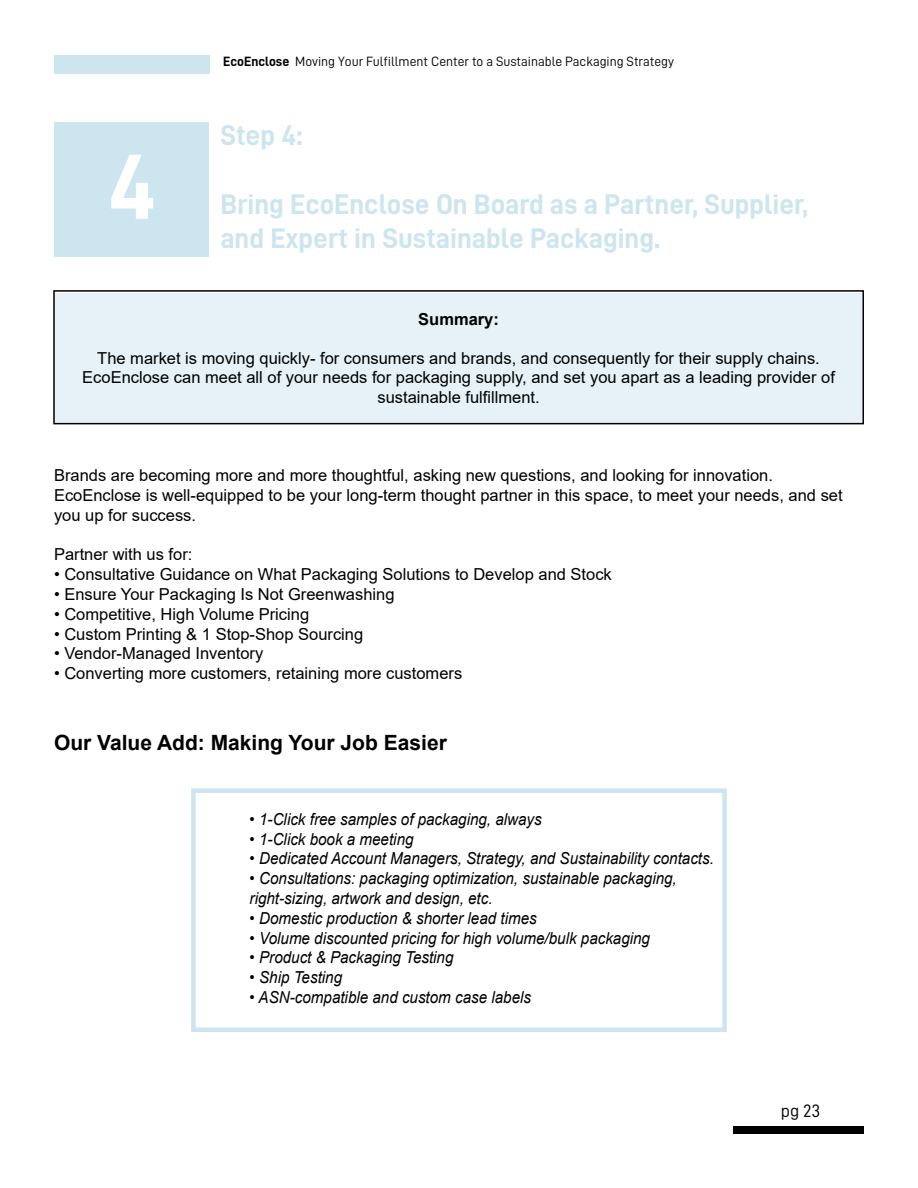
<style>
.page{position:relative;width:918px;height:1188px;background:#fff}
.page>*{position:absolute;margin:0;border:0;box-sizing:border-box;transform-origin:0 0}
.t1{font:93px "D DIN Bold";color:#fff}
.t2{font:28.5px/34.2px "D DIN Bold";color:#cce5ee}
.t3{font:700 21px "Arial";color:#000}
.t4{font:18px "D DIN";color:#000}
.t5{font:16.5px/19.5px "Arial";color:#000;text-align:center}
.t6{font:italic 16.5px/19.8px "Arial";color:#000;scale:.92 1}
.t7{font:700 16.5px "Arial";color:#000}
.t8{font:13.5px "D DIN";color:#000}
.s1{font-family:"D DIN Bold"}
</style>
<div class="page">
<div style="left:55px;top:55px;width:155px;height:19px;background:#cce5ee"></div>
<div style="left:734px;top:1127px;width:130px;height:7px;background:#000"></div>
<div style="left:55px;top:122px;width:154px;height:134px;background:#cce5ee"></div>
<div style="left:55px;top:293px;width:809px;height:130px;background:#e6f2f7"></div>
<div style="left:53px;top:290px;width:811px;height:134px;border:2px solid #000"></div>
<div style="left:191px;top:788px;width:536px;height:244px;border:4px solid #cce5ee"></div>
<p class="t8" style="left:223px;top:54px;width:452px"><span class="s1">EcoEnclose</span> Moving Your Fulfillment Center to a Sustainable Packaging Strategy</p>
<h1 class="t1" style="left:108px;top:135px;width:50px">4</h1>
<h2 class="t2" style="left:220px;top:118px;width:84px">Step 4:</h2>
<h2 class="t2" style="left:220px;top:186px;width:589px">Bring EcoEnclose On Board as a Partner, Supplier, and Expert in Sustainable Packaging.</h2>
<p class="t7" style="left:418px;top:307px;width:82px">Summary:</p>
<p class="t5" style="left:82px;top:348px;width:754px">The market is moving quickly- for consumers and brands, and consequently for their supply chains.<br>EcoEnclose can meet all of your needs for packaging supply, and set you apart as a leading provider of sustainable fulfillment.</p>
<p class="t5" style="left:54px;top:465px;width:790px;text-align:left">Brands are becoming more and more thoughtful, asking new questions, and looking for innovation.<br>EcoEnclose is well-equipped to be your long-term thought partner in this space, to meet your needs, and set you up for success.</p>
<p class="t5" style="left:54px;top:545px;width:140px">Partner with us for:</p>
<p class="t5" style="left:54px;top:565px;width:559px">• Consultative Guidance on What Packaging Solutions to Develop and Stock</p>
<p class="t5" style="left:54px;top:584px;width:342px">• Ensure Your Packaging Is Not Greenwashing</p>
<p class="t5" style="left:54px;top:604px;width:257px">• Competitive, High Volume Pricing</p>
<p class="t5" style="left:54px;top:624px;width:311px">• Custom Printing &amp; 1 Stop-Shop Sourcing</p>
<p class="t5" style="left:54px;top:644px;width:211px">• Vendor-Managed Inventory</p>
<p class="t5" style="left:54px;top:664px;width:410px">• Converting more customers, retaining more customers</p>
<p class="t3" style="left:54px;top:728px;width:394px">Our Value Add: Making Your Job Easier</p>
<p class="t6" style="left:250px;top:809px;width:319px">• 1-Click free samples of packaging, always</p>
<p class="t6" style="left:250px;top:829px;width:180px">• 1-Click book a meeting</p>
<p class="t6" style="left:250px;top:849px;width:506px">• Dedicated Account Managers, Strategy, and Sustainability contacts.</p>
<p class="t6" style="left:250px;top:869px;width:466px">• Consultations: packaging optimization, sustainable packaging, right-sizing, artwork and design, etc.</p>
<p class="t6" style="left:250px;top:908px;width:314px">• Domestic production &amp; shorter lead times</p>
<p class="t6" style="left:250px;top:928px;width:437px">• Volume discounted pricing for high volume/bulk packaging</p>
<p class="t6" style="left:250px;top:948px;width:223px">• Product &amp; Packaging Testing</p>
<p class="t6" style="left:250px;top:968px;width:102px">• Ship Testing</p>
<p class="t6" style="left:250px;top:987px;width:307px">• ASN-compatible and custom case labels</p>
<p class="t4" style="left:781px;top:1101px;width:41px">pg 23</p>
</div>
